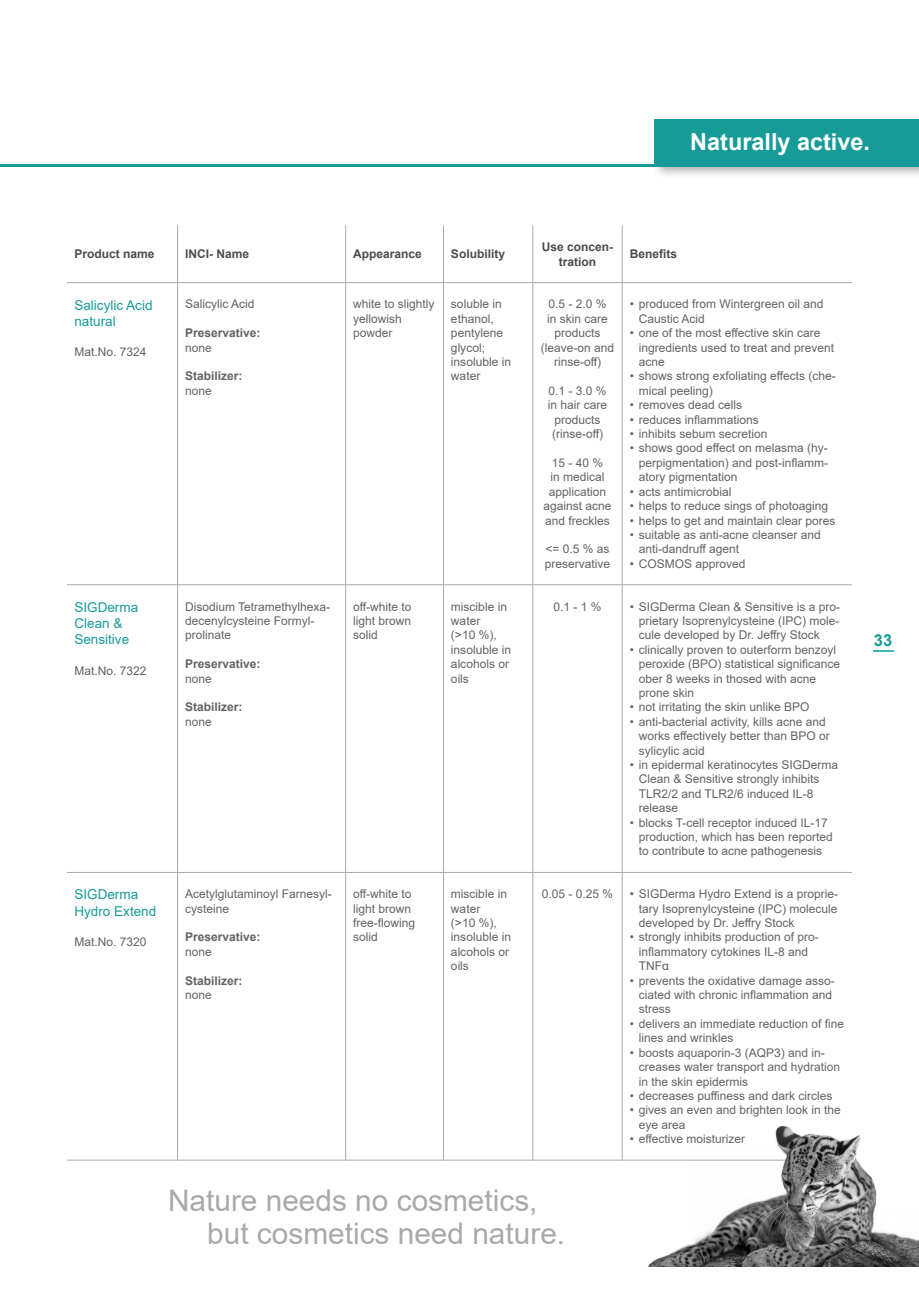
<style>
.page{position:relative;width:919px;height:1289px;background:#fff}
.page>*{position:absolute;margin:0;border:0;box-sizing:border-box;transform-origin:0 0}
.t1{font:29.85px/33px "Arial";color:#a8a9ad}
.t2{font:700 23.4px "Arial";color:#fff}
.t3{font:700 16.5px "Arial";color:#179b99}
.t4{font:13.5px/16.2px "Arial";color:#179b99}
.t5{font:12px/14.4px "Arial";color:#636366}
.t6{font:700 12px "Arial";color:#636366}
.t7{font:700 12px/14.4px "Arial";color:#4b4c4d;text-align:center}
</style>
<div class="page">
<div style="left:651px;top:117px;width:267px;height:61px;background:#231f20;opacity:.34"></div>
<div style="left:654px;top:119px;width:264px;height:45px;background:#179b99"></div>
<hr style="left:0;top:164px;width:918px;height:2px;background:#179b99">
<svg style="left:873px;top:650px;width:20px;height:1px"></svg>
<hr style="left:345px;top:225px;width:1px;height:57px;background:#a8a9ad">
<hr style="left:443px;top:225px;width:1px;height:57px;background:#a8a9ad">
<hr style="left:532px;top:225px;width:1px;height:57px;background:#a8a9ad">
<hr style="left:622px;top:225px;width:1px;height:57px;background:#a8a9ad">
<hr style="left:345px;top:283px;width:1px;height:301px;background:#a8a9ad">
<hr style="left:443px;top:283px;width:1px;height:301px;background:#a8a9ad">
<hr style="left:532px;top:283px;width:1px;height:301px;background:#a8a9ad">
<hr style="left:622px;top:283px;width:1px;height:301px;background:#a8a9ad">
<hr style="left:345px;top:585px;width:1px;height:287px;background:#a8a9ad">
<hr style="left:443px;top:585px;width:1px;height:287px;background:#a8a9ad">
<hr style="left:532px;top:585px;width:1px;height:287px;background:#a8a9ad">
<hr style="left:622px;top:585px;width:1px;height:287px;background:#a8a9ad">
<hr style="left:345px;top:872px;width:1px;height:287px;background:#a8a9ad">
<hr style="left:443px;top:872px;width:1px;height:287px;background:#a8a9ad">
<hr style="left:532px;top:872px;width:1px;height:287px;background:#a8a9ad">
<hr style="left:622px;top:872px;width:1px;height:287px;background:#a8a9ad">
<hr style="left:67px;top:282px;width:111px;height:1px;background:#a8a9ad">
<hr style="left:178px;top:282px;width:167px;height:1px;background:#a8a9ad">
<hr style="left:345px;top:282px;width:98px;height:1px;background:#a8a9ad">
<hr style="left:443px;top:282px;width:90px;height:1px;background:#a8a9ad">
<hr style="left:533px;top:282px;width:89px;height:1px;background:#a8a9ad">
<hr style="left:622px;top:282px;width:229px;height:1px;background:#a8a9ad">
<hr style="left:67px;top:584px;width:111px;height:1px;background:#a8a9ad">
<hr style="left:178px;top:584px;width:167px;height:1px;background:#a8a9ad">
<hr style="left:345px;top:584px;width:98px;height:1px;background:#a8a9ad">
<hr style="left:443px;top:584px;width:90px;height:1px;background:#a8a9ad">
<hr style="left:533px;top:584px;width:89px;height:1px;background:#a8a9ad">
<hr style="left:622px;top:584px;width:229px;height:1px;background:#a8a9ad">
<hr style="left:67px;top:872px;width:111px;height:1px;background:#a8a9ad">
<hr style="left:178px;top:872px;width:167px;height:1px;background:#a8a9ad">
<hr style="left:345px;top:872px;width:98px;height:1px;background:#a8a9ad">
<hr style="left:443px;top:872px;width:90px;height:1px;background:#a8a9ad">
<hr style="left:533px;top:872px;width:89px;height:1px;background:#a8a9ad">
<hr style="left:622px;top:872px;width:229px;height:1px;background:#a8a9ad">
<hr style="left:67px;top:1159px;width:111px;height:1px;background:#a8a9ad">
<hr style="left:178px;top:1159px;width:167px;height:1px;background:#a8a9ad">
<hr style="left:345px;top:1159px;width:98px;height:1px;background:#a8a9ad">
<hr style="left:443px;top:1159px;width:90px;height:1px;background:#a8a9ad">
<hr style="left:533px;top:1159px;width:89px;height:1px;background:#a8a9ad">
<hr style="left:622px;top:1159px;width:229px;height:1px;background:#a8a9ad">
<hr style="left:177px;top:225px;width:1px;height:57px;background:#a8a9ad">
<hr style="left:177px;top:283px;width:1px;height:301px;background:#a8a9ad">
<hr style="left:177px;top:585px;width:1px;height:287px;background:#a8a9ad">
<hr style="left:177px;top:872px;width:1px;height:287px;background:#a8a9ad">
<img style="left:643px;top:1125px;width:275px;height:141px">
<h2 class="t2" style="left:690px;top:126px;width:181px">Naturally active.</h2>
<p class="t7" style="left:74px;top:247px;width:82px">Product name</p>
<p class="t7" style="left:185px;top:247px;width:66px">INCI- Name</p>
<p class="t7" style="left:353px;top:247px;width:70px">Appearance</p>
<p class="t7" style="left:451px;top:247px;width:56px">Solubility</p>
<p class="t7" style="left:542px;top:240px;width:73px">Use concen&shy;tration</p>
<p class="t7" style="left:629px;top:247px;width:49px">Benefits</p>
<p class="t4" style="left:74px;top:296px;width:80px">Salicylic Acid natural</p>
<p class="t5" style="left:74px;top:345px;width:74px">Mat.No. 7324</p>
<p class="t5" style="left:541px;top:297px;width:75px;text-align:center">0.5 - 2.0 %<br>in skin care products (leave-on and rinse-off)</p>
<p class="t5" style="left:548px;top:383px;width:61px;text-align:center">0.1 - 3.0 % in hair care products (rinse-off)</p>
<p class="t5" style="left:543px;top:455px;width:70px;text-align:center">15 - 40 %<br>in medical application against acne and freckles</p>
<p class="t5" style="left:545px;top:542px;width:67px">&lt;= 0.5 % as preservative</p>
<p class="t5" style="left:185px;top:297px;width:71px">Salicylic Acid</p>
<p class="t6" style="left:185px;top:324px;width:77px">Preservative:</p>
<p class="t5" style="left:185px;top:340px;width:28px">none</p>
<p class="t6" style="left:185px;top:368px;width:59px">Stabilizer:</p>
<p class="t5" style="left:185px;top:383px;width:28px">none</p>
<p class="t5" style="left:638px;top:297px;width:186px;text-indent:-9px">• produced from Wintergreen oil and<br>Caustic Acid</p>
<p class="t5" style="left:638px;top:326px;width:197px;text-indent:-9px">• one of the most effective skin care ingredients used to treat and prevent acne</p>
<p class="t5" style="left:638px;top:369px;width:199px;text-indent:-9px">• shows strong exfoliating effects (che&shy;mical peeling)</p>
<p class="t5" style="left:629px;top:398px;width:114px">• removes dead cells</p>
<p class="t5" style="left:629px;top:412px;width:131px">• reduces inflammations</p>
<p class="t5" style="left:629px;top:426px;width:139px">• inhibits sebum secretion</p>
<p class="t5" style="left:638px;top:441px;width:191px;text-align:justify;text-indent:-9px">• shows good effect on melasma (hy&shy;perpigmentation) and post-inflamm&shy;atory pigmentation</p>
<p class="t5" style="left:629px;top:484px;width:103px">• acts antimicrobial</p>
<p class="t5" style="left:629px;top:498px;width:200px">• helps to reduce sings of photoaging</p>
<p class="t5" style="left:629px;top:513px;width:207px">• helps to get and maintain clear pores</p>
<p class="t5" style="left:638px;top:527px;width:184px;text-indent:-9px">• suitable as anti-acne cleanser and anti-dandruff agent</p>
<p class="t5" style="left:629px;top:556px;width:117px">• COSMOS approved</p>
<p class="t5" style="left:353px;top:297px;width:83px">white to slightly yellowish powder</p>
<p class="t5" style="left:451px;top:297px;width:52px">soluble in ethanol,</p>
<p class="t5" style="left:451px;top:326px;width:54px">pentylene</p>
<p class="t5" style="left:451px;top:340px;width:36px">glycol;</p>
<p class="t5" style="left:451px;top:354px;width:62px">insoluble in water</p>
<p class="t4" style="left:74px;top:598px;width:65px">SIGDerma<br>Clean &amp;<br>Sensitive</p>
<p class="t5" style="left:74px;top:663px;width:74px">Mat.No. 7322</p>
<p class="t4" style="left:74px;top:886px;width:83px">SIGDerma<br>Hydro Extend</p>
<p class="t5" style="left:74px;top:934px;width:74px">Mat.No. 7320</p>
<p class="t5" style="left:185px;top:599px;width:147px">Disodium Tetramethylhexa&shy;decenylcysteine Formyl&shy;prolinate</p>
<p class="t6" style="left:185px;top:655px;width:77px">Preservative:</p>
<p class="t5" style="left:185px;top:671px;width:28px">none</p>
<p class="t6" style="left:185px;top:698px;width:59px">Stabilizer:</p>
<p class="t5" style="left:185px;top:714px;width:28px">none</p>
<p class="t5" style="left:185px;top:886px;width:148px">Acetylglutaminoyl Farnesyl&shy;cysteine</p>
<p class="t6" style="left:185px;top:928px;width:77px">Preservative:</p>
<p class="t5" style="left:185px;top:944px;width:28px">none</p>
<p class="t6" style="left:185px;top:971px;width:59px">Stabilizer:</p>
<p class="t5" style="left:185px;top:987px;width:28px">none</p>
<p class="t5" style="left:353px;top:599px;width:60px;text-align:justify">off-white to light brown solid</p>
<p class="t5" style="left:451px;top:599px;width:62px">miscible in water<br>(&gt;10 %), insoluble in alcohols or oils</p>
<p class="t5" style="left:553px;top:599px;width:50px">0.1 - 1 %</p>
<p class="t5" style="left:638px;top:599px;width:203px;text-align:justify;text-indent:-9px">• SIGDerma Clean &amp; Sensitive is a pro&shy;prietary Isoprenylcysteine (IPC) mole&shy;cule developed by Dr. Jeffry Stock</p>
<p class="t5" style="left:638px;top:642px;width:203px;text-indent:-9px">• clinically proven to outerform benzoyl peroxide (BPO) statistical significance ober 8 weeks in thosed with acne prone skin</p>
<p class="t5" style="left:629px;top:700px;width:181px">• not irritating the skin unlike BPO</p>
<p class="t5" style="left:638px;top:714px;width:193px;text-indent:-9px">• anti-bacterial activity, kills acne and works effectively better than BPO or sylicylic acid</p>
<p class="t5" style="left:638px;top:757px;width:201px;text-indent:-9px">• in epidermal keratinocytes SIGDerma<br>Clean &amp; Sensitive strongly inhibits<br>TLR2/2 and TLR2/6 induced IL-8 release</p>
<p class="t5" style="left:638px;top:815px;width:196px;text-indent:-9px">• blocks T-cell receptor induced IL-17 production, which has been reported to contribute to acne pathogenesis</p>
<p class="t5" style="left:353px;top:886px;width:64px">off-white to light brown free-flowing solid</p>
<p class="t5" style="left:451px;top:886px;width:62px">miscible in water<br>(&gt;10 %), insoluble in alcohols or oils</p>
<p class="t5" style="left:542px;top:886px;width:73px">0.05 - 0.25 %</p>
<p class="t5" style="left:638px;top:886px;width:201px;text-align:justify;text-indent:-9px">• SIGDerma Hydro Extend is a proprie&shy;tary Isoprenylcysteine (IPC) molecule developed by Dr. Jeffry Stock</p>
<p class="t5" style="left:638px;top:929px;width:182px;text-indent:-9px">• strongly inhibits production of pro&shy;inflammatory cytokines IL-8 and<br>TNFα</p>
<p class="t5" style="left:638px;top:973px;width:198px;text-indent:-9px">• prevents the oxidative damage asso&shy;ciated with chronic inflammation and stress</p>
<p class="t5" style="left:638px;top:1016px;width:207px;text-indent:-9px">• delivers an immediate reduction of fine lines and wrinkles</p>
<p class="t5" style="left:638px;top:1045px;width:203px;text-indent:-9px">• boosts aquaporin-3 (AQP3) and in&shy;creases water transport and hydration in the skin epidermis</p>
<p class="t5" style="left:629px;top:1088px;width:204px">• decreases puffiness and dark circles</p>
<p class="t5" style="left:638px;top:1102px;width:204px;text-indent:-9px">• gives an even and brighten look in the eye area</p>
<p class="t5" style="left:629px;top:1131px;width:117px">• effective moisturizer</p>
<h1 class="t1" style="left:207px;top:1183px;width:359px;text-indent:-39px">Nature needs no cosmetics, but cosmetics need nature.</h1>
<h3 class="t3" style="left:873px;top:629px;width:20px">33</h3>
</div>
